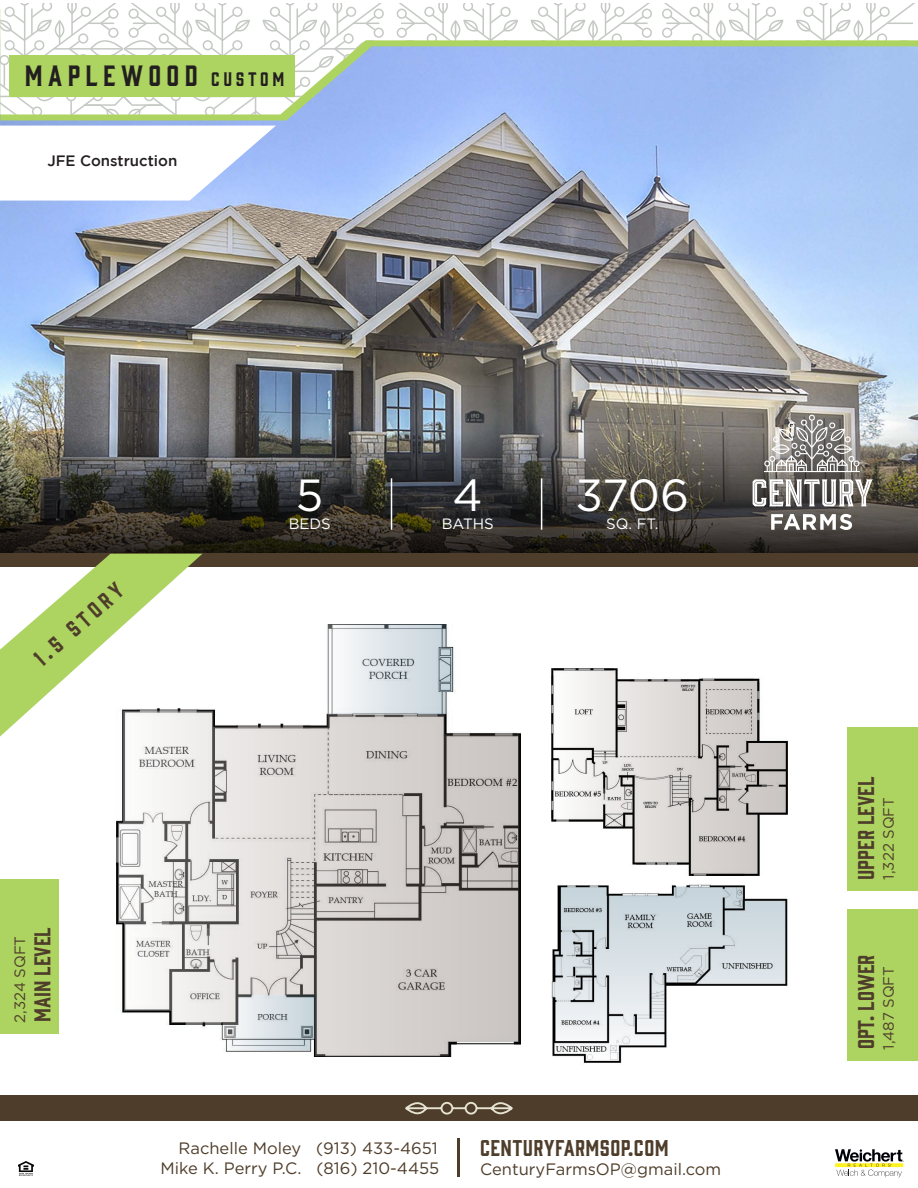
<style>
.page{position:relative;width:918px;height:1188px;background:#fff}
.page>*{position:absolute;margin:0;border:0;box-sizing:border-box;transform-origin:0 0}
.t1{font:45px "Gotham";color:#fff}
.t2{font:27px "Gin";letter-spacing:.2em;color:#231f20}
.t3{font:21px "Gin";color:#4e3d2a}
.t4{font:21px "Gin";letter-spacing:.02em;color:#4e3d2a}
.t5{font:16.5px/20.1px "Gotham";color:#4e3d2a;text-align:right}
.t6{font:15px "Gotham";color:#4e3d2a}
.t7{font:15px "Gotham";color:#fff}
.t8{font:500 15px "Gotham";color:#231f20}
.s1{font-size:18px}
</style>
<div class="page">
<img style="left:0;top:120px;width:918px;height:312px">
<svg style="left:118px;top:711px;width:401px;height:345px"></svg>
<svg style="left:328px;top:624px;width:125px;height:91px"></svg>
<svg style="left:223px;top:995px;width:92px;height:56px;background:#cad0d4"></svg>
<svg style="left:0;top:432px;width:918px;height:122px;background:#45423d"></svg>
<svg style="left:753px;top:415px;width:120px;height:115px"></svg>
<hr style="left:391px;top:478px;width:1px;height:52px;background:#fff">
<hr style="left:541px;top:478px;width:1px;height:52px;background:#fff">
<div style="left:0;top:554px;width:918px;height:13px;background:#4e3d2a"></div>
<svg style="left:0;top:554px;width:202px;height:183px"></svg>
<div style="left:0;top:879px;width:59px;height:155px;background:#add461"></div>
<div style="left:847px;top:909px;width:71px;height:152px;background:#add461"></div>
<div style="left:847px;top:727px;width:71px;height:164px;background:#add461"></div>
<svg style="left:0;top:114px;width:918px;height:6px;background:#a6c5ca"></svg>
<svg style="left:0;top:3px;width:918px;height:111px"></svg>
<div style="left:9px;top:55px;width:286px;height:41px;background:#add461"></div>
<svg style="left:0;top:126px;width:276px;height:75px"></svg>
<img style="left:552px;top:669px;width:235px;height:207px">
<img style="left:551px;top:884px;width:237px;height:179px">
<div style="left:0;top:1095px;width:918px;height:26px;background:#4e3d2a"></div>
<svg style="left:405px;top:1101px;width:108px;height:14px"></svg>
<svg style="left:835px;top:1149px;width:69px;height:28px"></svg>
<img style="left:19px;top:1161px;width:15px;height:15px">
<hr style="left:458px;top:1138px;width:2px;height:39px;background:#4e3d2a">
<h2 class="t2" style="left:25px;top:57px;width:261px">MAPLEWOOD <span class="s1">CUSTOM</span></h2>
<p class="t8" style="left:47px;top:152px;width:132px">JFE Construction</p>
<p class="t3" style="left:28px;top:650px;width:112px;rotate:-42deg">1.5 STORY</p>
<p class="t3" style="left:28px;top:1022px;width:97px;rotate:-90deg">MAIN LEVEL</p>
<p class="t6" style="left:12px;top:1023px;width:88px;rotate:-90deg">2,324 SQFT</p>
<h1 class="t1" style="left:296px;top:470px;width:29px">5</h1>
<p class="t7" style="left:289px;top:515px;width:44px">BEDS</p>
<h1 class="t1" style="left:453px;top:470px;width:32px">4</h1>
<p class="t7" style="left:442px;top:515px;width:54px">BATHS</p>
<h1 class="t1" style="left:576px;top:470px;width:115px">3706</h1>
<p class="t7" style="left:606px;top:515px;width:54px">SQ. FT.</p>
<p class="t5" style="left:161px;top:1138px;width:280px">Rachelle Moley (913) 433-4651<br>Mike K. Perry P.C. (816) 210-4455</p>
<p class="t4" style="left:480px;top:1134px;width:190px">CENTURYFARMSOP.COM</p>
<p class="t5" style="left:480px;top:1159px;width:243px">CenturyFarmsOP@gmail.com</p>
<p class="t3" style="left:852px;top:880px;width:105px;rotate:-90deg">UPPER LEVEL</p>
<p class="t6" style="left:880px;top:880px;width:84px;rotate:-90deg">1,322 SQFT</p>
<p class="t3" style="left:852px;top:1049px;width:96px;rotate:-90deg">OPT. LOWER</p>
<p class="t6" style="left:880px;top:1050px;width:85px;rotate:-90deg">1,487 SQFT</p>
</div>
